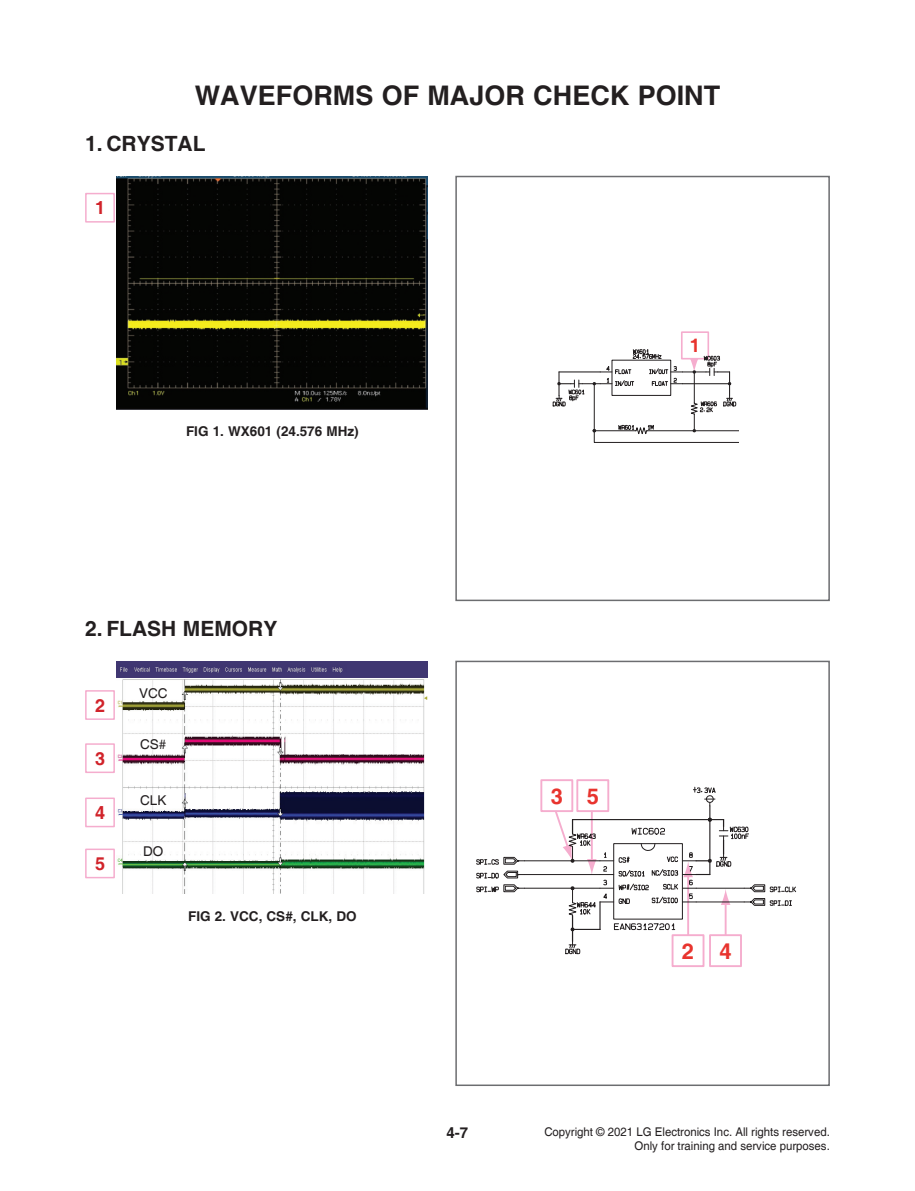
<style>
.page{position:relative;width:915px;height:1191px;background:#fff}
.page>*{position:absolute;margin:0;border:0;box-sizing:border-box;transform-origin:0 0}
.t1{font:700 27px "Helvetica";color:#231f20}
.t2{font:700 21.9px "Helvetica";color:#e8342e}
.t3{font:700 21px "Helvetica";color:#231f20}
.t4{font:700 18.75px "Helvetica";color:#e8342e}
.t5{font:700 18px "Helvetica";color:#d1232a}
.t6{font:700 15px "Helvetica";color:#231f20}
.t7{font:700 13.5px "Helvetica";color:#231f20}
.t8{font:13.5px "Helvetica";color:#231f20}
.t9{font:12px/14.4px "Helvetica";color:#231f20;text-align:right;scale:.95 1}
</style>
<div class="page">
<div style="left:455px;top:176px;width:374px;height:425px;border:2px solid #6c6d70"></div>
<div style="left:455px;top:660px;width:374px;height:426px;border:2px solid #6c6d70"></div>
<img style="left:116px;top:176px;width:311px;height:233px">
<img style="left:116px;top:661px;width:311px;height:233px">
<div style="left:85px;top:193px;width:30px;height:30px;border:2px solid #f5adce"></div>
<div style="left:85px;top:690px;width:30px;height:30px;border:2px solid #f5adce"></div>
<div style="left:85px;top:797px;width:30px;height:30px;border:2px solid #f5adce"></div>
<div style="left:85px;top:743px;width:30px;height:30px;border:2px solid #f5adce"></div>
<div style="left:85px;top:848px;width:30px;height:30px;border:2px solid #f5adce"></div>
<svg style="left:552px;top:331px;width:186px;height:112px"></svg>
<svg style="left:476px;top:779px;width:321px;height:188px"></svg>
<hr style="left:524px;top:860px;width:75px;height:1px;background:#231f20">
<hr style="left:524px;top:888px;width:75px;height:1px;background:#231f20">
<hr style="left:524px;top:874px;width:75px;height:1px;background:#231f20">
<svg style="left:476px;top:884px;width:48px;height:10px"></svg>
<svg style="left:476px;top:857px;width:48px;height:21px"></svg>
<svg style="left:553px;top:786px;width:243px;height:169px"></svg>
<h1 class="t1" style="left:195px;top:80px;width:527px">WAVEFORMS OF MAJOR CHECK POINT</h1>
<h3 class="t3" style="left:85px;top:132px;width:122px">1. CRYSTAL</h3>
<h3 class="t5" style="left:95px;top:198px;width:12px">1</h3>
<p class="t7" style="left:186px;top:424px;width:174px">FIG 1. WX601 (24.576 MHz)</p>
<h3 class="t3" style="left:85px;top:617px;width:194px">2. FLASH MEMORY</h3>
<h3 class="t5" style="left:95px;top:695px;width:12px">2</h3>
<h3 class="t5" style="left:95px;top:748px;width:12px">3</h3>
<h3 class="t5" style="left:95px;top:802px;width:12px">4</h3>
<h3 class="t5" style="left:95px;top:853px;width:12px">5</h3>
<p class="t8" style="left:139px;top:685px;width:30px">VCC</p>
<p class="t8" style="left:140px;top:736px;width:28px">CS#</p>
<p class="t8" style="left:140px;top:793px;width:28px">CLK</p>
<p class="t8" style="left:143px;top:843px;width:22px">DO</p>
<p class="t7" style="left:188px;top:908px;width:170px">FIG 2. VCC, CS#, CLK, DO</p>
<h3 class="t4" style="left:689px;top:339px;width:12px">1</h3>
<h2 class="t2" style="left:550px;top:788px;width:50px">3 5</h2>
<h2 class="t2" style="left:681px;top:943px;width:51px">2 4</h2>
<p class="t6" style="left:446px;top:1124px;width:23px">4-7</p>
<p class="t9" style="left:544px;top:1124px;width:302px">Copyright © 2021 LG Electronics Inc. All rights reserved.<br>Only for training and service purposes.</p>
</div>
